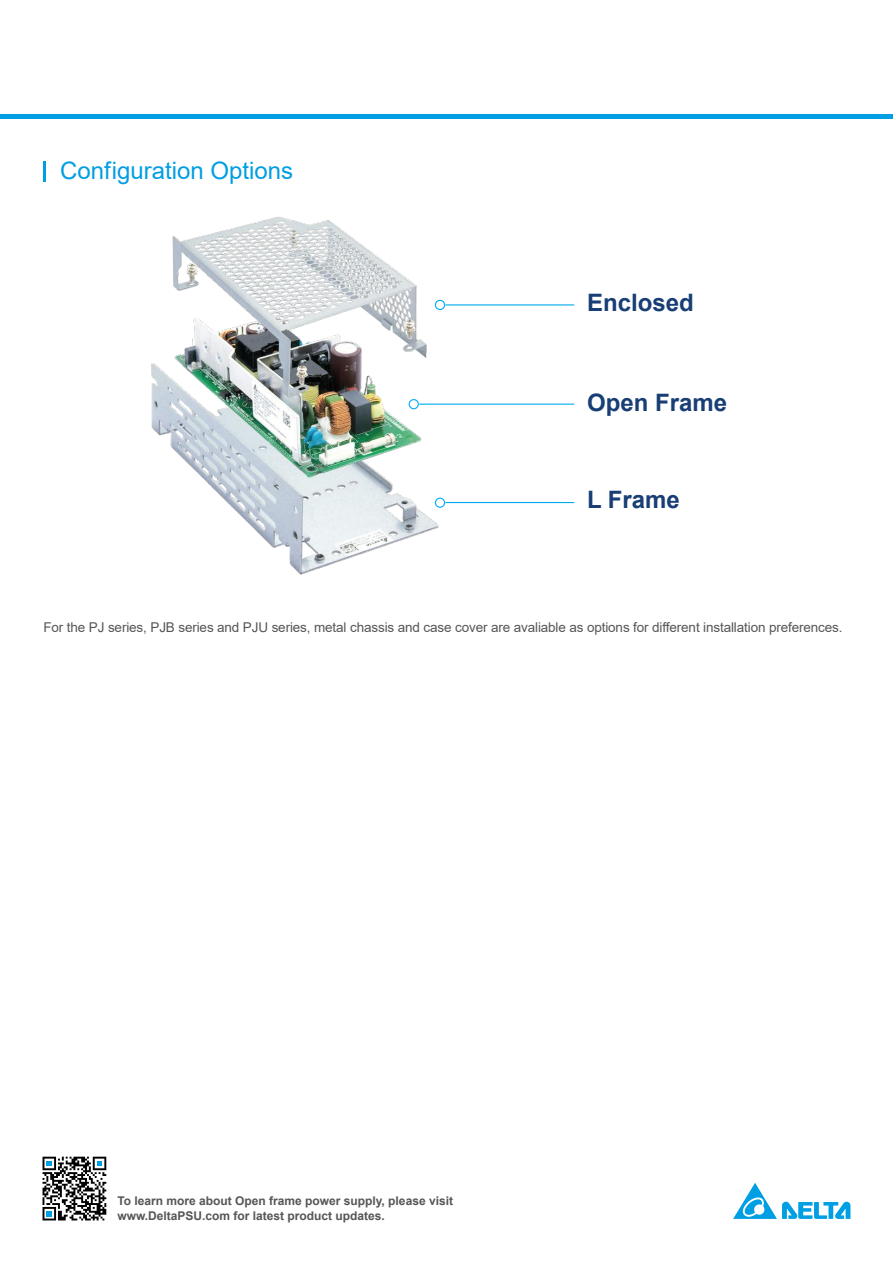
<style>
.page{position:relative;width:893px;height:1263px;background:#fff}
.page>*{position:absolute;margin:0;border:0;box-sizing:border-box;transform-origin:0 0}
.t1{font:700 24px "Arial";color:#183e75}
.t2{font:24px "Arial";color:#009ee3}
.t3{font:13.5px "Arial";letter-spacing:-.01em;color:#575656}
.t4{font:700 12px/14.4px "Arial";color:#575656}
</style>
<div class="page">
<svg style="left:733px;top:1183px;width:117px;height:36px"></svg>
<svg style="left:43px;top:1157px;width:63px;height:63px"></svg>
<hr style="left:0;top:115px;width:893px;height:4px;background:#009ee3">
<svg style="left:450px;top:304px;width:125px;height:200px"></svg>
<hr style="left:43px;top:161px;width:2px;height:20px;background:#009ee3">
<img style="left:151px;top:216px;width:299px;height:359px">
<h1 class="t2" style="left:60px;top:154px;width:235px">Configuration Options</h1>
<h1 class="t1" style="left:587px;top:285px;width:108px">Enclosed</h1>
<h1 class="t1" style="left:587px;top:385px;width:142px">Open Frame</h1>
<h1 class="t1" style="left:587px;top:482px;width:94px">L Frame</h1>
<p class="t3" style="left:43px;top:618px;width:801px">For the PJ series, PJB series and PJU series, metal chassis and case cover are avaliable as options for different installation preferences.</p>
<p class="t4" style="left:117px;top:1194px;width:337px">To learn more about Open frame power supply, please visit www.DeltaPSU.com for latest product updates.</p>
</div>
